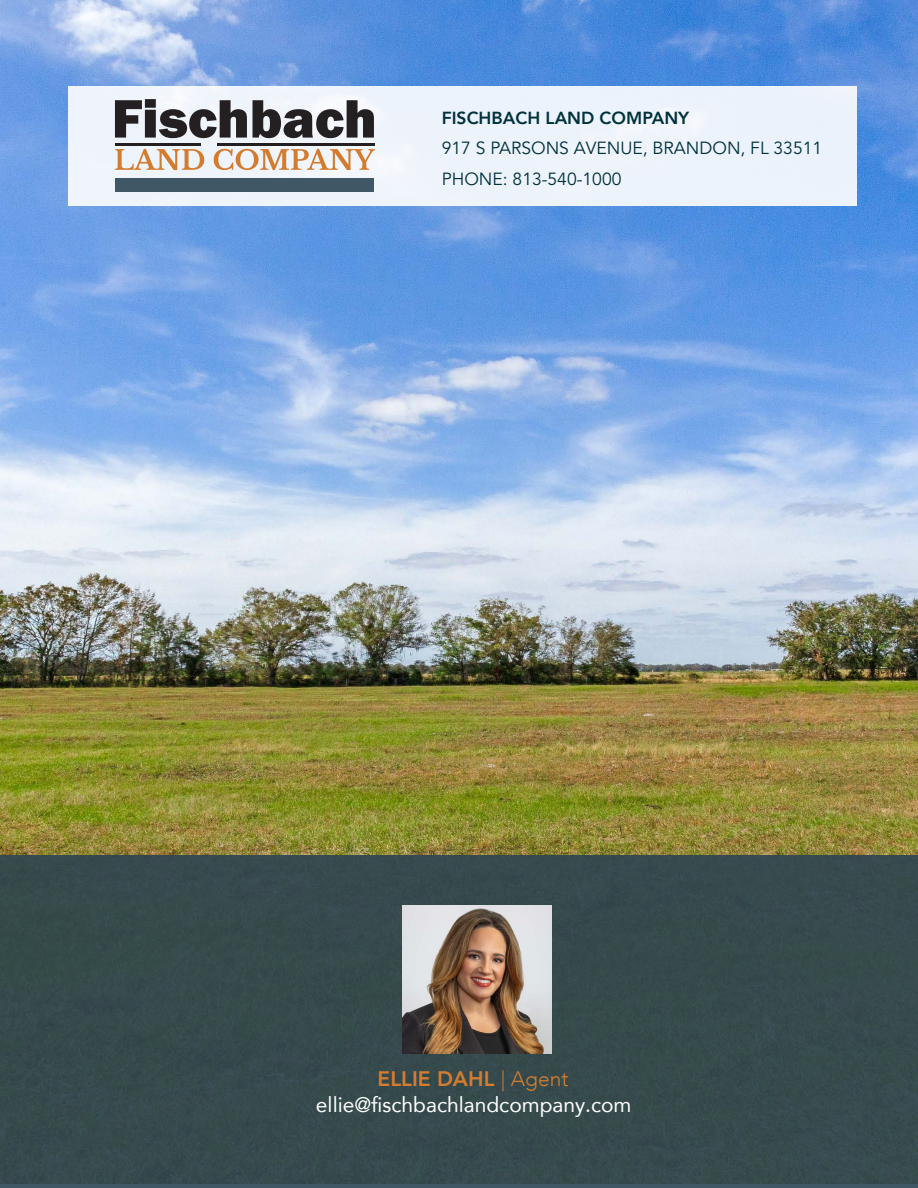
<style>
.page{position:relative;width:918px;height:1188px;background:#fff}
.page>*{position:absolute;margin:0;border:0;box-sizing:border-box;transform-origin:0 0}
.t1{font:21px/25.2px "Avenir";color:#fff;text-align:center}
.t2{font:17.4px/30.5px "Avenir";color:#00313c}
.t3{font:800 17.4px "Avenir";color:#00313c}
.s1{font-weight:800;color:#d37d32}
.s2{font-weight:300;color:#d37d32}
</style>
<div class="page">
<img style="left:0;top:0;width:918px;height:855px">
<div style="left:0;top:855px;width:918px;height:333px;background:#364a4c"></div>
<div style="left:68px;top:86px;width:789px;height:119px;background:#edf3fb"></div>
<div style="left:115px;top:178px;width:259px;height:14px;background:#405866"></div>
<svg style="left:115px;top:149px;width:260px;height:21px"></svg>
<svg style="left:115px;top:99px;width:259px;height:39px"></svg>
<hr style="left:115px;top:143px;width:85px;height:2px;background:#241f21">
<hr style="left:217px;top:143px;width:157px;height:2px;background:#241f21">
<img style="left:403px;top:906px;width:148px;height:148px">
<p class="t3" style="left:442px;top:104px;width:249px">FISCHBACH LAND COMPANY</p>
<p class="t2" style="left:442px;top:134px;width:382px">917 S PARSONS AVENUE, BRANDON, FL 33511<br>PHONE: 813-540-1000</p>
<p class="t1" style="left:316px;top:1066px;width:317px"><span class="s1">ELLIE DAHL</span> <span class="s2">| Agent </span>ellie@fischbachlandcompany.com</p>
</div>
